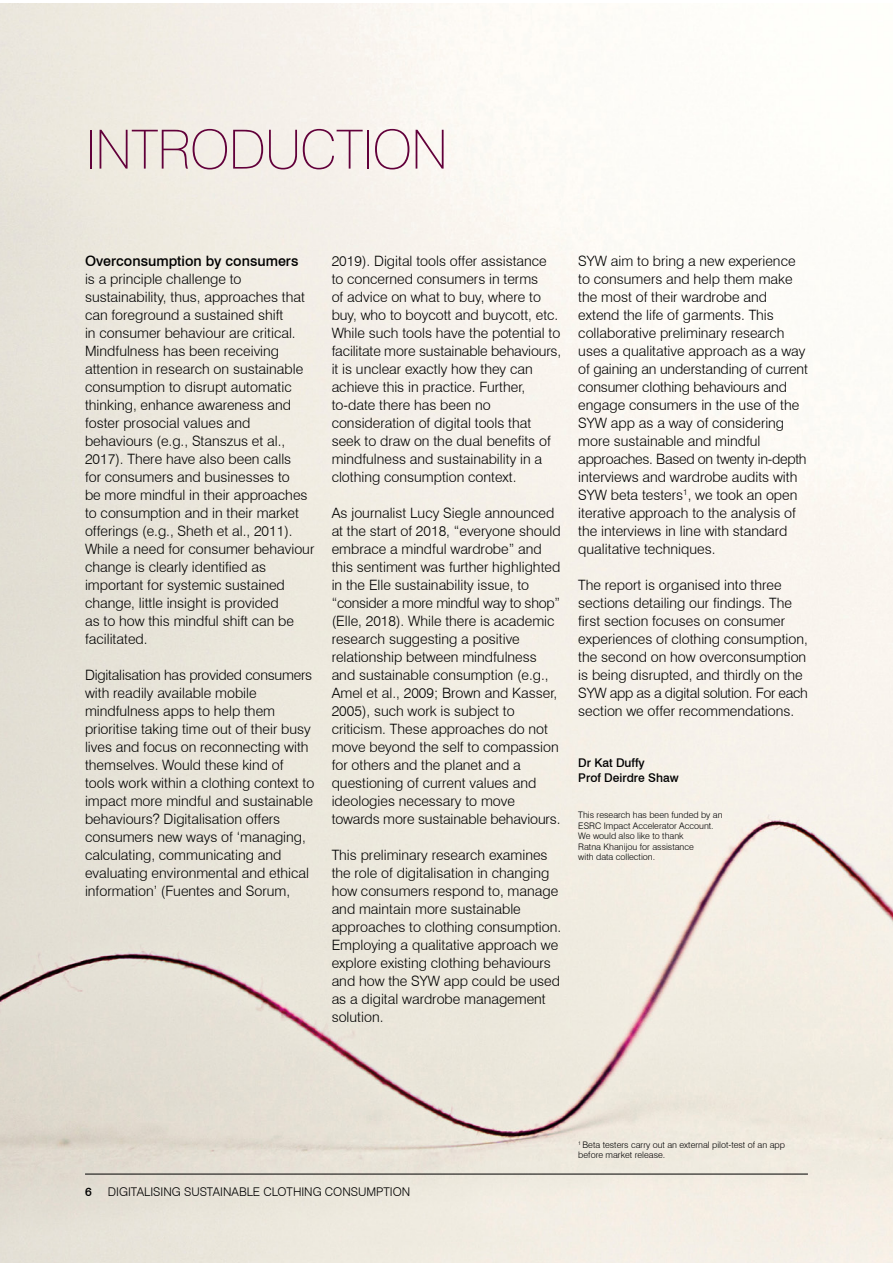
<style>
.page{position:relative;width:893px;height:1263px;background:#fff}
.page>*{position:absolute;margin:0;border:0;box-sizing:border-box;transform-origin:0 0}
.t1{font:100 54px "Swiss 721 BT";letter-spacing:-.02em;color:#62003a}
.t2{font:300 14.25px/18px "Swiss 721 BT";color:#000}
.t3{font:500 14.25px "Swiss 721 BT";color:#000}
.t4{font:300 12px "Swiss 721 BT";color:#000}
.t5{font:500 12px/15px "Swiss 721 BT";color:#000}
.t6{font:300 9px/10.5px "Swiss 721 BT";color:#000}
</style>
<div class="page">
<img style="left:0;top:3px;width:893px;height:1260px">
<hr style="left:85px;top:1174px;width:723px;height:1px;background:#000">
<h1 class="t1" style="left:85px;top:117px;width:364px">INTRODUCTION</h1>
<p class="t3" style="left:85px;top:252px;width:215px">Overconsumption by consumers</p>
<p class="t2" style="left:85px;top:270px;width:231px">is a principle challenge to sustainability, thus, approaches that can foreground a sustained shift<br>in consumer behaviour are critical.<br>Mindfulness has been receiving attention in research on sustainable consumption to disrupt automatic thinking, enhance awareness and foster prosocial values and behaviours (e.g., Stanszus et al., 2017). There have also been calls<br>for consumers and businesses to<br>be more mindful in their approaches to consumption and in their market offerings (e.g., Sheth et al., 2011).<br>While a need for consumer behaviour change is clearly identified as important for systemic sustained change, little insight is provided<br>as to how this mindful shift can be facilitated.</p>
<p class="t2" style="left:85px;top:666px;width:231px">Digitalisation has provided consumers with readily available mobile mindfulness apps to help them prioritise taking time out of their busy lives and focus on reconnecting with themselves. Would these kind of tools work within a clothing context to impact more mindful and sustainable behaviours? Digitalisation offers consumers new ways of ‘managing, calculating, communicating and evaluating environmental and ethical information’ (Fuentes and Sorum,</p>
<p class="t2" style="left:332px;top:252px;width:231px">2019). Digital tools offer assistance to concerned consumers in terms<br>of advice on what to buy, where to buy, who to boycott and buycott, etc.<br>While such tools have the potential to facilitate more sustainable behaviours, it is unclear exactly how they can achieve this in practice. Further, to-date there has been no consideration of digital tools that seek to draw on the dual benefits of mindfulness and sustainability in a clothing consumption context.</p>
<p class="t2" style="left:332px;top:504px;width:231px">As journalist Lucy Siegle announced at the start of 2018, “everyone should embrace a mindful wardrobe” and this sentiment was further highlighted in the Elle sustainability issue, to “consider a more mindful way to shop” (Elle, 2018). While there is academic research suggesting a positive relationship between mindfulness and sustainable consumption (e.g., Amel et al., 2009; Brown and Kasser, 2005), such work is subject to criticism. These approaches do not move beyond the self to compassion for others and the planet and a questioning of current values and ideologies necessary to move towards more sustainable behaviours.</p>
<p class="t2" style="left:332px;top:846px;width:231px">This preliminary research examines the role of digitalisation in changing how consumers respond to, manage and maintain more sustainable approaches to clothing consumption.<br>Employing a qualitative approach we explore existing clothing behaviours and how the SYW app could be used as a digital wardrobe management solution.</p>
<p class="t2" style="left:578px;top:252px;width:231px">SYW aim to bring a new experience to consumers and help them make the most of their wardrobe and extend the life of garments. This collaborative preliminary research uses a qualitative approach as a way of gaining an understanding of current consumer clothing behaviours and engage consumers in the use of the SYW app as a way of considering more sustainable and mindful approaches. Based on twenty in-depth interviews and wardrobe audits with SYW beta testers<sup>1</sup>, we took an open iterative approach to the analysis of the interviews in line with standard qualitative techniques.</p>
<p class="t2" style="left:578px;top:576px;width:231px">The report is organised into three sections detailing our findings. The first section focuses on consumer experiences of clothing consumption, the second on how overconsumption is being disrupted, and thirdly on the SYW app as a digital solution. For each section we offer recommendations.</p>
<p class="t5" style="left:578px;top:755px;width:102px">Dr Kat Duffy<br>Prof Deirdre Shaw</p>
<p class="t6" style="left:578px;top:809px;width:146px">This research has been funded by an<br>ESRC Impact Accelerator Account.<br>We would also like to thank<br>Ratna Khanijou for assistance<br>with data collection.</p>
<p class="t5" style="left:85px;top:1184px;width:8px">6</p>
<p class="t4" style="left:108px;top:1184px;width:304px">DIGITALISING SUSTAINABLE CLOTHING CONSUMPTION</p>
<p class="t6" style="left:578px;top:1139px;width:208px"><sup>1</sup> Beta testers carry out an external pilot-test of an app before market release.</p>
</div>
